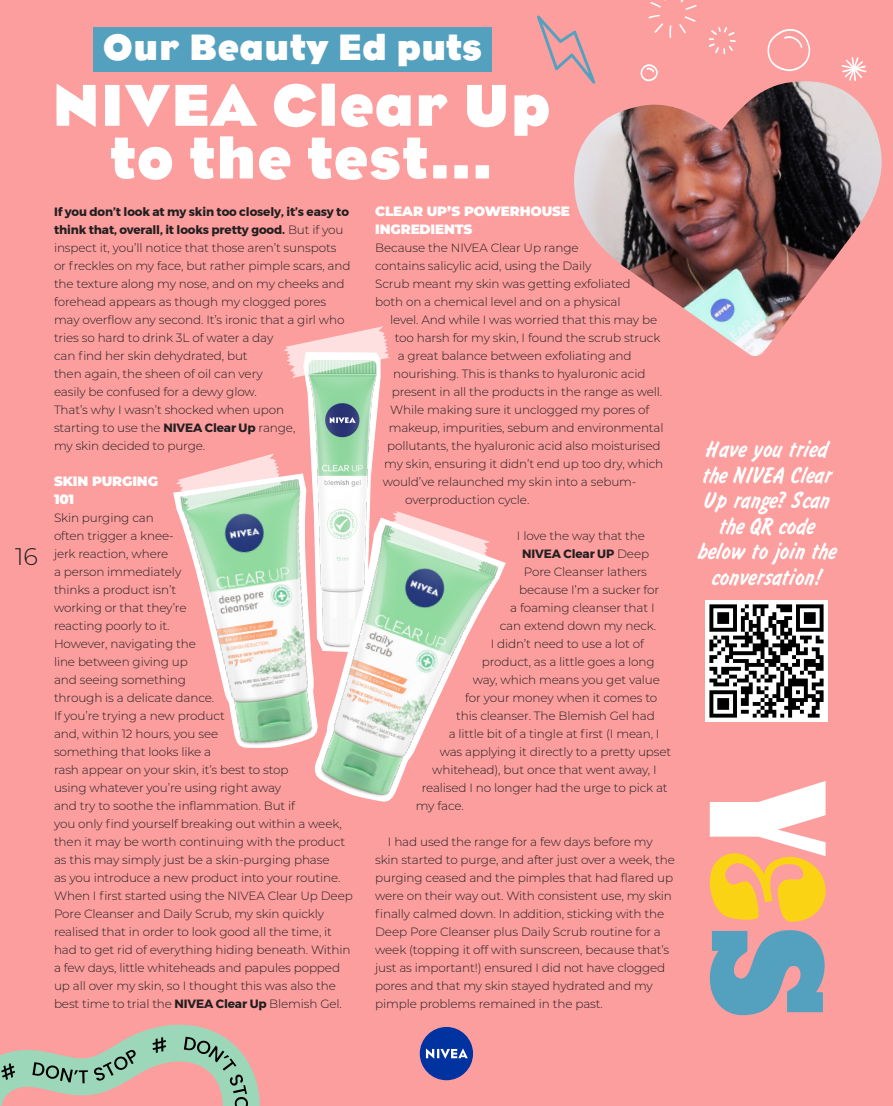
<style>
.page{position:relative;width:893px;height:1106px;background:#fc9e9e}
.page>*{position:absolute;margin:0;border:0;box-sizing:border-box;transform-origin:0 0}
.t1{font:700 60.3px/52.7px "Eagle";letter-spacing:.02em;color:#fff;text-align:center}
.t2{font:700 37.5px "Eagle";letter-spacing:.02em;color:#fff}
.t3{font:25.5px/25.5px "LTC Flash";color:#fff;text-align:center}
.t4{font:300 24px "Montserrat";color:#231f20}
.t5{font:900 13.5px/18px "Montserrat";letter-spacing:-.01em;color:#fff}
.t6{font:300 12px/18px "Montserrat";letter-spacing:-.01em;color:#231f20}
.t7{font:700 12px "Montserrat";letter-spacing:-.01em;color:#231f20}
.s1{font-weight:700}
.s2{font-weight:300}
</style>
<div class="page">
<div style="left:420px;top:1027px;width:53px;height:53px;background:#0032a0;border-radius:50%"></div>
<svg style="left:426px;top:1048px;width:42px;height:10px"></svg>
<img style="left:173px;top:492px;width:100px;height:256px">
<img style="left:273px;top:557px;width:233px;height:245px">
<svg style="left:176px;top:326px;width:314px;height:416px"></svg>
<div style="left:93px;top:27px;width:399px;height:45px;background:#54a1bf"></div>
<svg style="left:709px;top:930px;width:116px;height:86px"></svg>
<svg style="left:709px;top:781px;width:117px;height:140px"></svg>
<svg style="left:537px;top:15px;width:58px;height:66px"></svg>
<svg style="left:0;top:1024px;width:260px;height:82px"></svg>
<img style="left:706px;top:600px;width:121px;height:121px">
<svg style="left:640px;top:64px;width:18px;height:17px"></svg>
<svg style="left:841px;top:57px;width:26px;height:24px"></svg>
<svg style="left:767px;top:29px;width:43px;height:42px"></svg>
<svg style="left:709px;top:27px;width:27px;height:27px"></svg>
<svg style="left:669px;top:25px;width:2px;height:13px"></svg>
<svg style="left:680px;top:0;width:17px;height:10px"></svg>
<svg style="left:679px;top:16px;width:17px;height:18px"></svg>
<svg style="left:650px;top:0;width:16px;height:8px"></svg>
<svg style="left:648px;top:15px;width:15px;height:18px"></svg>
<img style="left:574px;top:81px;width:308px;height:275px">
<p class="t4" style="left:15px;top:540px;width:24px">16</p>
<p class="t2" style="left:103px;top:27px;width:381px">Our Beauty Ed puts</p>
<p class="t1" style="left:52px;top:79px;width:500px">NIVEA Clear Up to the test…</p>
<p class="t6" style="left:54px;top:202px;width:298px"><span class="s1">If you don’t look at my skin too closely, it’s easy to think that, overall, it looks pretty good.</span> But if you inspect it, you’ll notice that those aren’t sunspots or freckles on my face, but rather pimple scars, and the texture along my nose, and on my cheeks and forehead appears as though my clogged pores may overflow any second. It’s ironic that a girl who tries so hard to drink 3L of water a day<br>can find her skin dehydrated, but<br>then again, the sheen of oil can very<br>easily be confused for a dewy glow.<br>That’s why I wasn’t shocked when upon<br>starting to use the <span class="s1">NIVEA Clear Up</span> range,<br>my skin decided to purge.</p>
<p class="t5" style="left:54px;top:471px;width:106px">SKIN PURGING<br>101</p>
<p class="t6" style="left:54px;top:508px;width:300px">Skin purging can<br>often trigger a knee-<br>jerk reaction, where<br>a person immediately<br>thinks a product isn’t<br>working or that they’re<br>reacting poorly to it.<br>However, navigating the<br>line between giving up<br>and seeing something<br>through is a delicate dance.<br>If you’re trying a new product<br>and, within 12 hours, you see<br>something that looks like a<br>rash appear on your skin, it’s best to stop<br>using whatever you’re using right away<br>and try to soothe the inflammation. But if<br>you only find yourself breaking out within a week, then it may be worth continuing with the product as this may simply just be a skin-purging phase<br>as you introduce a new product into your routine.<br>When I first started using the NIVEA Clear Up Deep Pore Cleanser and Daily Scrub, my skin quickly realised that in order to look good all the time, it had to get rid of everything hiding beneath. Within a few days, little whiteheads and papules popped up all over my skin, so I thought this was also the best time to trial the <span class="s1">NIVEA Clear Up</span> Blemish Gel.</p>
<p class="t5" style="left:375px;top:201px;width:196px">CLEAR UP’S POWERHOUSE<br>INGREDIENTS</p>
<p class="t6" style="left:375px;top:238px;width:205px">Because the NIVEA Clear Up range</p>
<p class="t6" style="left:375px;top:256px;width:218px">contains salicylic acid, using the Daily</p>
<p class="t6" style="left:375px;top:274px;width:257px">Scrub meant my skin was getting exfoliated</p>
<p class="t6" style="left:375px;top:292px;width:247px">both on a chemical level and on a physical</p>
<p class="t6" style="left:390px;top:310px;width:269px">level. And while I was worried that this may be</p>
<p class="t6" style="left:395px;top:328px;width:267px">too harsh for my skin, I found the scrub struck</p>
<p class="t6" style="left:398px;top:346px;width:235px">a great balance between exfoliating and</p>
<p class="t6" style="left:393px;top:364px;width:254px">nourishing. This is thanks to hyaluronic acid</p>
<p class="t6" style="left:392px;top:382px;width:272px">present in all the products in the range as well.</p>
<p class="t6" style="left:390px;top:400px;width:261px">While making sure it unclogged my pores of</p>
<p class="t6" style="left:389px;top:418px;width:276px">makeup, impurities, sebum and environmental</p>
<p class="t6" style="left:387px;top:436px;width:275px">pollutants, the hyaluronic acid also moisturised</p>
<p class="t6" style="left:384px;top:454px;width:281px">my skin, ensuring it didn’t end up too dry, which</p>
<p class="t6" style="left:383px;top:472px;width:255px">would’ve relaunched my skin into a sebum-</p>
<p class="t6" style="left:405px;top:490px;width:126px">overproduction cycle.</p>
<p class="t6" style="left:517px;top:526px;width:130px">I love the way that the</p>
<p class="t7" style="left:522px;top:544px;width:128px">NIVEA Clear UP <span class="s2">Deep</span></p>
<p class="t6" style="left:524px;top:562px;width:125px">Pore Cleanser lathers</p>
<p class="t6" style="left:519px;top:580px;width:142px">because I’m a sucker for</p>
<p class="t6" style="left:510px;top:598px;width:146px">a foaming cleanser that I</p>
<p class="t6" style="left:500px;top:616px;width:158px">can extend down my neck.</p>
<p class="t6" style="left:491px;top:634px;width:155px">I didn’t need to use a lot of</p>
<p class="t6" style="left:482px;top:652px;width:175px">product, as a little goes a long</p>
<p class="t6" style="left:473px;top:670px;width:189px">way, which means you get value</p>
<p class="t6" style="left:465px;top:688px;width:194px">for your money when it comes to</p>
<p class="t6" style="left:456px;top:706px;width:200px">this cleanser. The Blemish Gel had</p>
<p class="t6" style="left:449px;top:724px;width:212px">a little bit of a tingle at first (I mean, I</p>
<p class="t6" style="left:440px;top:742px;width:233px">was applying it directly to a pretty upset</p>
<p class="t6" style="left:432px;top:760px;width:226px">whitehead), but once that went away, I</p>
<p class="t6" style="left:422px;top:778px;width:247px">realised I no longer had the urge to pick at</p>
<p class="t6" style="left:416px;top:796px;width:50px">my face.</p>
<p class="t6" style="left:375px;top:832px;width:301px;text-indent:13px">I had used the range for a few days before my skin started to purge, and after just over a week, the purging ceased and the pimples that had flared up were on their way out. With consistent use, my skin finally calmed down. In addition, sticking with the Deep Pore Cleanser plus Daily Scrub routine for a week (topping it off with sunscreen, because that’s just as important!) ensured I did not have clogged pores and that my skin stayed hydrated and my pimple problems remained in the past.</p>
<p class="t3" style="left:698px;top:436px;width:140px">Have you tried the NIVEA Clear<br>Up range? Scan the QR code below to join the conversation!</p>
</div>
